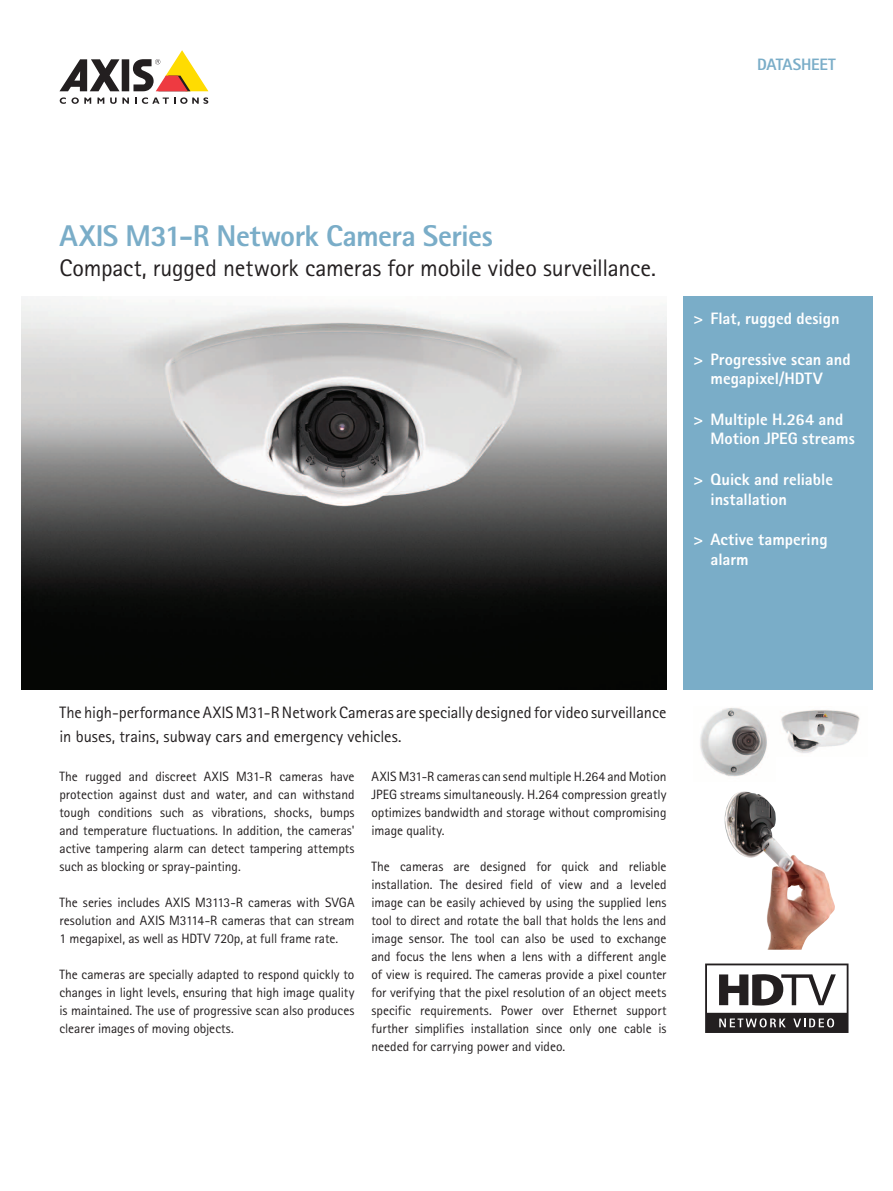
<style>
.page{position:relative;width:893px;height:1191px;background:#fff}
.page>*{position:absolute;margin:0;border:0;box-sizing:border-box;transform-origin:0 0}
.t1{font:800 30px "Rotis Sans Serif Pro";letter-spacing:-.02em;color:#7aadc8}
.t2{font:24px "Rotis Sans Serif Pro";letter-spacing:-.01em;color:#231f20}
.t3{font:800 16.5px/19.5px "Rotis Sans Serif Pro";color:#fff}
.t4{font:16.5px/24px "Rotis Sans Serif Pro";letter-spacing:-.005em;color:#231f20}
.t5{font:800 16.5px "Rotis Sans Serif Pro";letter-spacing:-.02em;color:#7aadc8}
.t6{font:13.5px/18px "Rotis Sans Serif Pro";letter-spacing:-.005em;color:#231f20;text-align:justify}
</style>
<div class="page">
<div style="left:122px;top:59px;width:7px;height:32px;background:#231f20"></div>
<svg style="left:60px;top:59px;width:60px;height:32px"></svg>
<svg style="left:133px;top:50px;width:75px;height:41px"></svg>
<svg style="left:60px;top:97px;width:31px;height:7px"></svg>
<svg style="left:97px;top:98px;width:7px;height:6px"></svg>
<svg style="left:110px;top:98px;width:19px;height:6px"></svg>
<svg style="left:135px;top:97px;width:73px;height:7px"></svg>
<div style="left:684px;top:296px;width:189px;height:393px;background:#7aadc8"></div>
<img style="left:781px;top:709px;width:79px;height:44px">
<img style="left:21px;top:296px;width:645px;height:394px">
<svg style="left:705px;top:963px;width:143px;height:70px"></svg>
<img style="left:700px;top:708px;width:67px;height:69px">
<img style="left:724px;top:791px;width:111px;height:158px">
<p class="t5" style="left:757px;top:54px;width:80px">DATASHEET</p>
<h1 class="t1" style="left:60px;top:217px;width:435px">AXIS M31-R Network Camera Series</h1>
<h2 class="t2" style="left:60px;top:254px;width:598px">Compact, rugged network cameras for mobile video surveillance.</h2>
<p class="t3" style="left:693px;top:308px;width:148px">&gt; Flat, rugged design</p>
<p class="t3" style="left:710px;top:349px;width:142px;text-indent:-17px">&gt; Progressive scan and megapixel/HDTV</p>
<p class="t3" style="left:710px;top:409px;width:146px;text-indent:-17px">&gt; Multiple H.264 and<br>Motion JPEG streams</p>
<p class="t3" style="left:710px;top:470px;width:124px;text-indent:-17px">&gt; Quick and reliable installation</p>
<p class="t3" style="left:710px;top:530px;width:119px;text-indent:-17px">&gt; Active tampering alarm</p>
<p class="t4" style="left:60px;top:700px;width:608px">The high-performance AXIS M31-R Network Cameras are specially designed for video surveillance in buses, trains, subway cars and emergency vehicles.</p>
<p class="t6" style="left:60px;top:767px;width:297px">The rugged and discreet AXIS M31-R cameras have protection against dust and water, and can withstand tough conditions such as vibrations, shocks, bumps and temperature fluctuations. In addition, the cameras' active tampering alarm can detect tampering attempts such as blocking or spray-painting.</p>
<p class="t6" style="left:60px;top:893px;width:297px">The series includes AXIS M3113-R cameras with SVGA resolution and AXIS M3114-R cameras that can stream 1 megapixel, as well as HDTV 720p, at full frame rate.</p>
<p class="t6" style="left:60px;top:965px;width:296px">The cameras are specially adapted to respond quickly to changes in light levels, ensuring that high image quality is maintained. The use of progressive scan also produces clearer images of moving objects.</p>
<p class="t6" style="left:372px;top:767px;width:296px">AXIS M31-R cameras can send multiple H.264 and Motion JPEG streams simultaneously. H.264 compression greatly optimizes bandwidth and storage without compromising image quality.</p>
<p class="t6" style="left:372px;top:857px;width:296px">The cameras are designed for quick and reliable installation. The desired field of view and a leveled image can be easily achieved by using the supplied lens tool to direct and rotate the ball that holds the lens and image sensor. The tool can also be used to exchange and focus the lens when a lens with a different angle of view is required. The cameras provide a pixel counter for verifying that the pixel resolution of an object meets specific requirements. Power over Ethernet support further simplifies installation since only one cable is needed for carrying power and video.</p>
</div>
